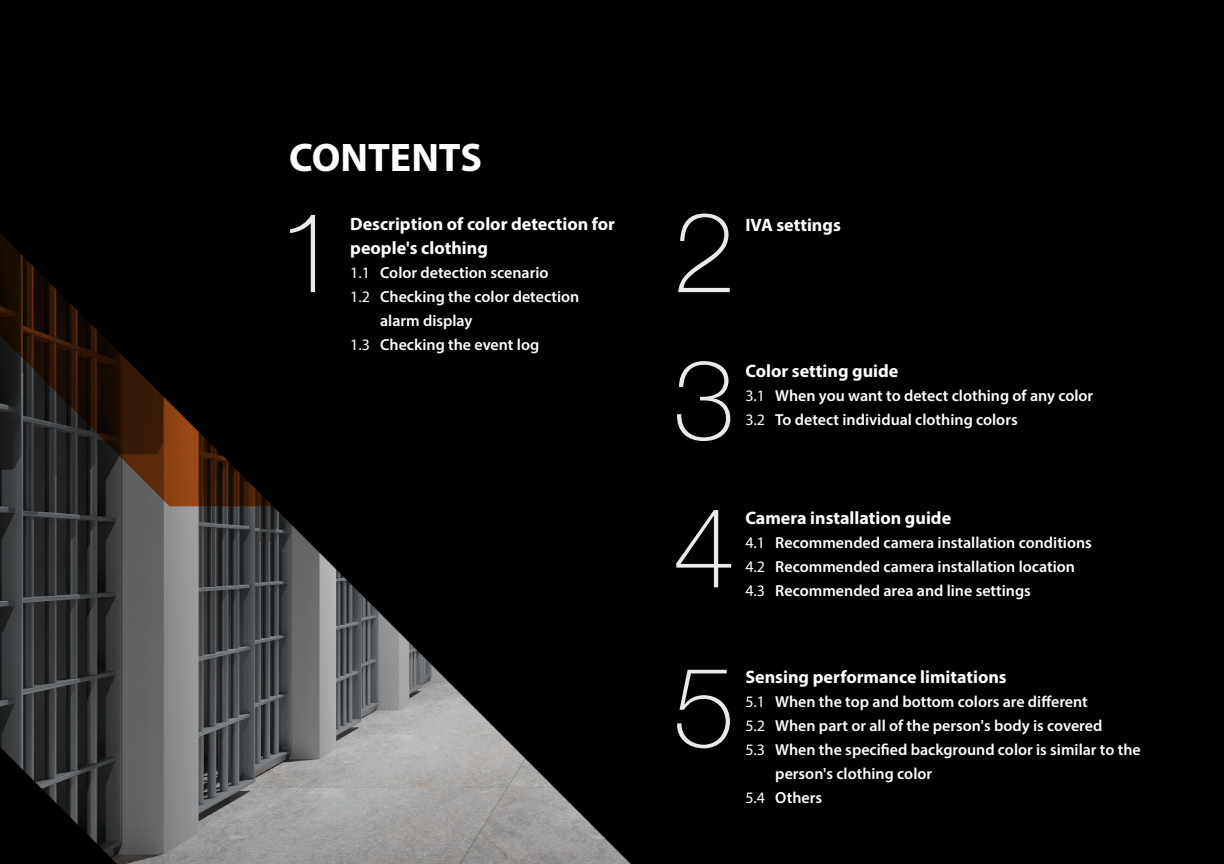
<style>
.page{position:relative;width:1224px;height:864px;background:#010101}
.page>*{position:absolute;margin:0;border:0;box-sizing:border-box;transform-origin:0 0}
.t1{font:100 112px/147.6px "Helvetica Neue LT Std";color:#ebeae9}
.t2{font:700 40px "Myriad Pro";color:#fff}
.t3{font:700 18px/24px "Myriad Pro";color:#fff}
.t4{font:600 16px/24px "Myriad Pro";color:#fff}
.s1{font-weight:400}
</style>
<div class="page">
<img style="left:0;top:506px;width:631px;height:358px">
<svg style="left:0;top:234px;width:272px;height:272px"></svg>
<h2 class="t2" style="left:289px;top:132px;width:194px">CONTENTS</h2>
<h1 class="t1" style="left:278px;top:178px;width:64px">1</h1>
<p class="t3" style="left:350px;top:211px;width:266px">Description of color detection for people's clothing</p>
<p class="t4" style="left:350px;top:260px;width:200px"><span class="s1">1.1</span> Color detection scenario</p>
<p class="t4" style="left:350px;top:284px;width:231px"><span class="s1">1.2</span> Checking the color detection</p>
<p class="t4" style="left:380px;top:308px;width:94px">alarm display</p>
<p class="t4" style="left:350px;top:332px;width:190px"><span class="s1">1.3</span> Checking the event log</p>
<h1 class="t1" style="left:673px;top:178px;width:64px">2</h1>
<p class="t3" style="left:745px;top:213px;width:97px">IVA settings</p>
<h1 class="t1" style="left:673px;top:326px;width:64px">3<br>4</h1>
<p class="t3" style="left:745px;top:359px;width:154px">Color setting guide</p>
<p class="t4" style="left:745px;top:384px;width:349px"><span class="s1">3.1</span> When you want to detect clothing of any color<br><span class="s1">3.2</span> To detect individual clothing colors</p>
<p class="t3" style="left:745px;top:505px;width:207px">Camera installation guide</p>
<p class="t4" style="left:745px;top:530px;width:348px"><span class="s1">4.1</span> Recommended camera installation conditions<br><span class="s1">4.2</span> Recommended camera installation location<br><span class="s1">4.3</span> Recommended area and line settings</p>
<h1 class="t1" style="left:673px;top:633px;width:64px">5</h1>
<p class="t3" style="left:745px;top:665px;width:263px">Sensing performance limitations</p>
<p class="t4" style="left:745px;top:690px;width:344px"><span class="s1">5.1</span> When the top and bottom colors are different</p>
<p class="t4" style="left:745px;top:714px;width:358px"><span class="s1">5.2</span> When part or all of the person's body is covered</p>
<p class="t4" style="left:745px;top:738px;width:397px"><span class="s1">5.3</span> When the specified background color is similar to the</p>
<p class="t4" style="left:775px;top:762px;width:158px">person's clothing color</p>
<p class="t4" style="left:745px;top:786px;width:78px"><span class="s1">5.4</span> Others</p>
</div>
